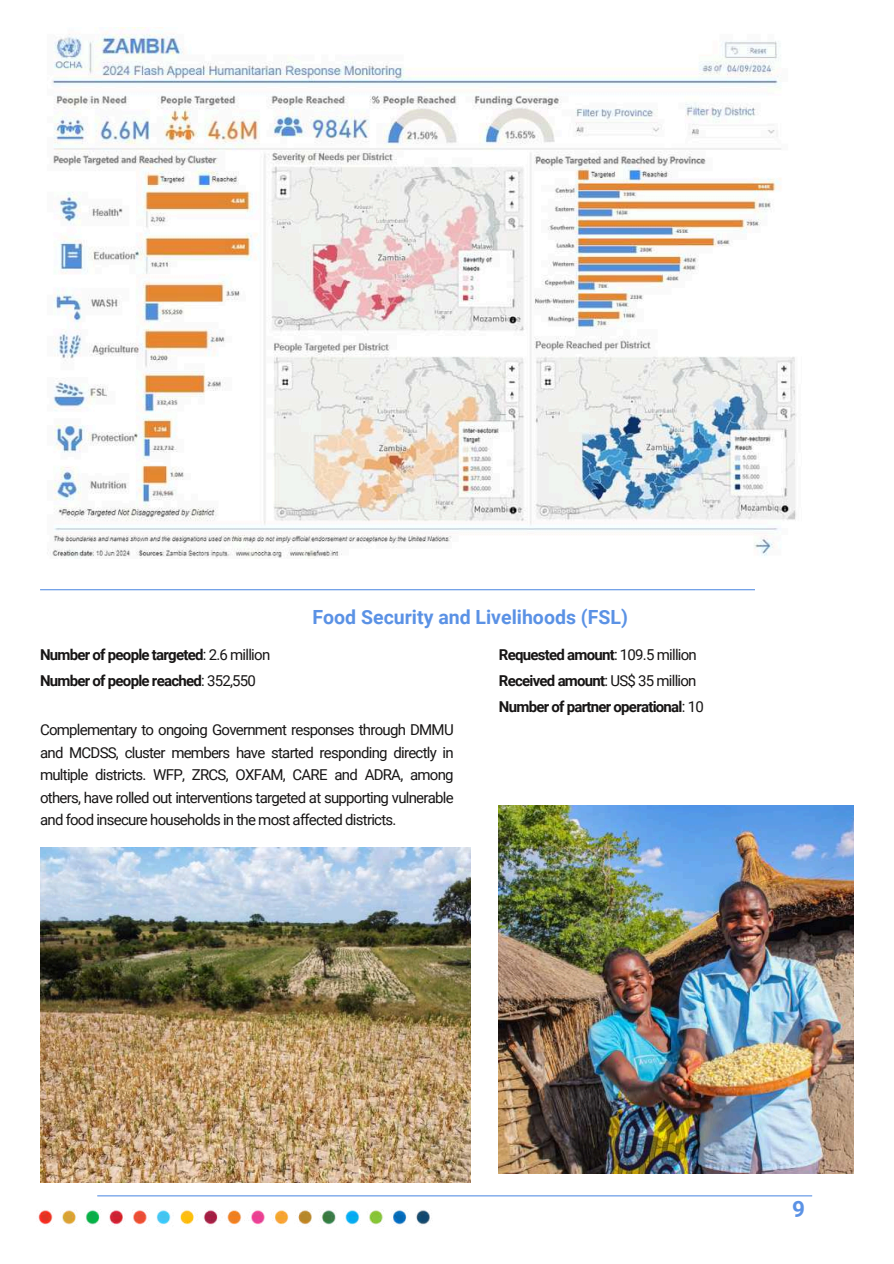
<style>
.page{position:relative;width:894px;height:1264px;background:#fff}
.page>*{position:absolute;margin:0;border:0;box-sizing:border-box;transform-origin:0 0}
.t1{font:700 22.5px "Roboto";color:#5b92e5}
.t2{font:700 19.5px "Roboto";color:#5b92e5}
.t3{font:15px/22.5px "Roboto";letter-spacing:-.05em;color:#171515;text-align:justify}
.t4{font:700 15px/25.8px "Roboto";letter-spacing:-.05em;color:#171515}
.s1{font-weight:400}
</style>
<div class="page">
<hr style="left:97px;top:1195px;width:715px;height:1px;background:#5b92e5">
<img style="left:38px;top:1182px;width:415px;height:44px">
<hr style="left:40px;top:589px;width:714px;height:1px;background:#5b92e5">
<img style="left:499px;top:805px;width:354px;height:368px">
<img style="left:47px;top:27px;width:750px;height:531px">
<img style="left:40px;top:847px;width:430px;height:335px">
<h2 class="t2" style="left:312px;top:603px;width:317px">Food Security and Livelihoods (FSL)</h2>
<p class="t4" style="left:499px;top:641px;width:206px">Requested amount<span class="s1">: 109.5 million<br></span>Received amount<span class="s1">: US$ 35 million<br></span>Number of partner operational<span class="s1">: 10</span></p>
<p class="t4" style="left:40px;top:641px;width:232px">Number of people targeted<span class="s1">: 2.6 million<br></span>Number of people reached<span class="s1">: 352,550</span></p>
<p class="t3" style="left:40px;top:718px;width:415px">Complementary to ongoing Government responses through DMMU and MCDSS, cluster members have started responding directly in multiple districts. WFP, ZRCS, OXFAM, CARE and ADRA, among others, have rolled out interventions targeted at supporting vulnerable and food insecure households in the most affected districts.</p>
<h1 class="t1" style="left:792px;top:1193px;width:14px">9</h1>
</div>
